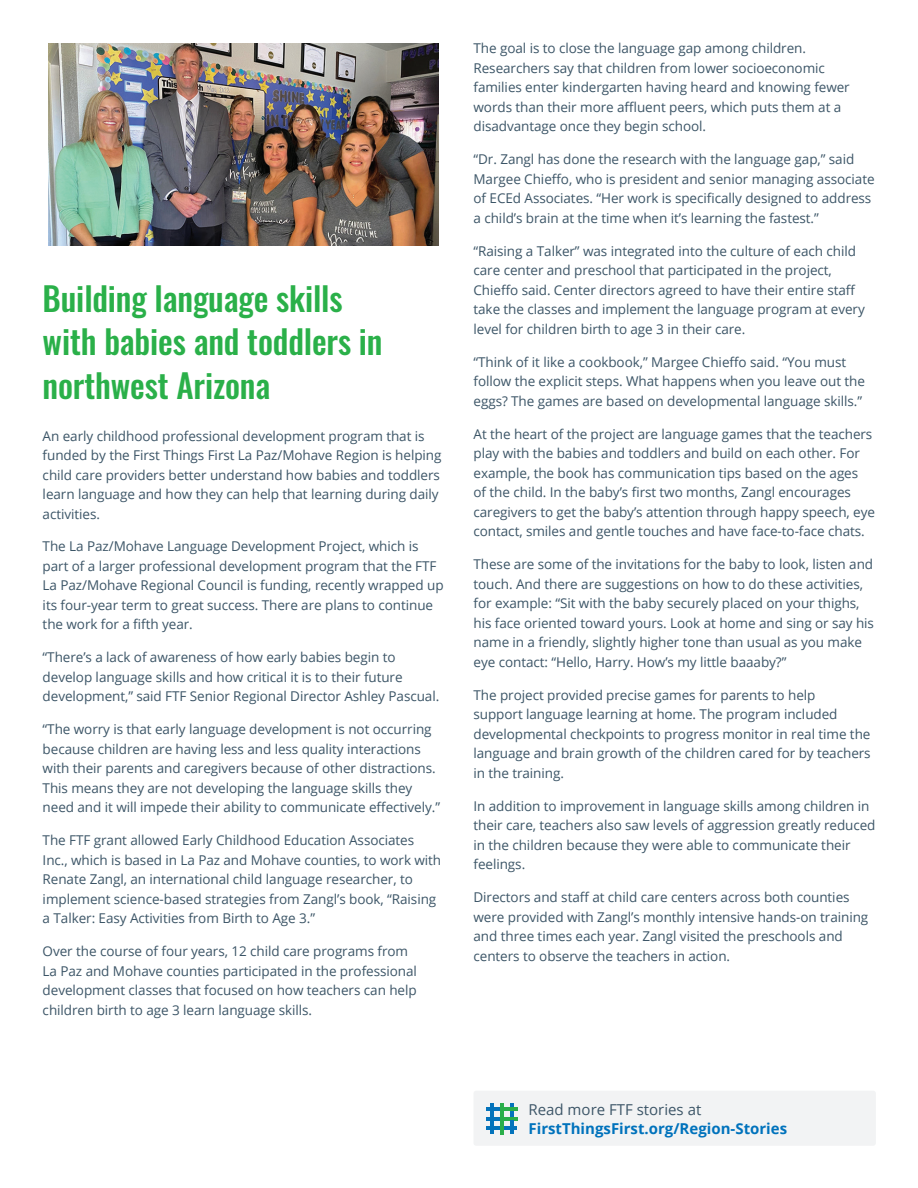
<style>
.page{position:relative;width:918px;height:1188px;background:#fff}
.page>*{position:absolute;margin:0;border:0;box-sizing:border-box;transform-origin:0 0}
.t1{font:500 33px/43.5px "Oswald";letter-spacing:-.005em;color:#2ab049}
.t2{font:700 15px "Open Sans";color:#0072bc}
.t3{font:15px "Open Sans";color:#3c5567}
.t4{font:13.5px/19.5px "Open Sans";letter-spacing:-.005em;color:#3c5567}
</style>
<div class="page">
<img style="left:49px;top:43px;width:390px;height:202px">
<div style="left:474px;top:1091px;width:402px;height:55px;background:#f2f3f4;border-radius:3px"></div>
<svg style="left:487px;top:1103px;width:30px;height:31px"></svg>
<h1 class="t1" style="left:43px;top:278px;width:341px">Building language skills with babies and toddlers in northwest Arizona</h1>
<p class="t4" style="left:43px;top:426px;width:400px">An early childhood professional development program that is funded by the First Things First La Paz/Mohave Region is helping child care providers better understand how babies and toddlers learn language and how they can help that learning during daily activities.</p>
<p class="t4" style="left:43px;top:537px;width:402px">The La Paz/Mohave Language Development Project, which is part of a larger professional development program that the FTF La Paz/Mohave Regional Council is funding, recently wrapped up its four-year term to great success. There are plans to continue the work for a fifth year.</p>
<p class="t4" style="left:43px;top:647px;width:398px">“There’s a lack of awareness of how early babies begin to develop language skills and how critical it is to their future development,” said FTF Senior Regional Director Ashley Pascual.</p>
<p class="t4" style="left:43px;top:719px;width:399px">“The worry is that early language development is not occurring because children are having less and less quality interactions with their parents and caregivers because of other distractions.<br>This means they are not developing the language skills they need and it will impede their ability to communicate effectively.”</p>
<p class="t4" style="left:43px;top:830px;width:400px">The FTF grant allowed Early Childhood Education Associates Inc., which is based in La Paz and Mohave counties, to work with Renate Zangl, an international child language researcher, to implement science-based strategies from Zangl’s book, “Raising a Talker: Easy Activities from Birth to Age 3.”</p>
<p class="t4" style="left:43px;top:941px;width:376px">Over the course of four years, 12 child care programs from La Paz and Mohave counties participated in the professional development classes that focused on how teachers can help children birth to age 3 learn language skills.</p>
<p class="t4" style="left:474px;top:38px;width:378px">The goal is to close the language gap among children.<br>Researchers say that children from lower socioeconomic families enter kindergarten having heard and knowing fewer words than their more affluent peers, which puts them at a disadvantage once they begin school.</p>
<p class="t4" style="left:474px;top:149px;width:403px">“Dr. Zangl has done the research with the language gap,” said Margee Chieffo, who is president and senior managing associate of ECEd Associates. “Her work is specifically designed to address a child’s brain at the time when it’s learning the fastest.”</p>
<p class="t4" style="left:474px;top:241px;width:393px">“Raising a Talker” was integrated into the culture of each child care center and preschool that participated in the project, Chieffo said. Center directors agreed to have their entire staff take the classes and implement the language program at every level for children birth to age 3 in their care.</p>
<p class="t4" style="left:474px;top:352px;width:393px">“Think of it like a cookbook,” Margee Chieffo said. “You must follow the explicit steps. What happens when you leave out the eggs? The games are based on developmental language skills.”</p>
<p class="t4" style="left:474px;top:424px;width:403px">At the heart of the project are language games that the teachers play with the babies and toddlers and build on each other. For example, the book has communication tips based on the ages<br>of the child. In the baby’s first two months, Zangl encourages caregivers to get the baby’s attention through happy speech, eye contact, smiles and gentle touches and have face-to-face chats.</p>
<p class="t4" style="left:474px;top:554px;width:402px">These are some of the invitations for the baby to look, listen and touch. And there are suggestions on how to do these activities, for example: “Sit with the baby securely placed on your thighs, his face oriented toward yours. Look at home and sing or say his name in a friendly, slightly higher tone than usual as you make eye contact: “Hello, Harry. How’s my little baaaby?”</p>
<p class="t4" style="left:474px;top:685px;width:399px">The project provided precise games for parents to help<br>support language learning at home. The program included developmental checkpoints to progress monitor in real time the language and brain growth of the children cared for by teachers in the training.</p>
<p class="t4" style="left:474px;top:796px;width:404px">In addition to improvement in language skills among children in their care, teachers also saw levels of aggression greatly reduced in the children because they were able to communicate their feelings.</p>
<p class="t4" style="left:474px;top:887px;width:396px">Directors and staff at child care centers across both counties were provided with Zangl’s monthly intensive hands-on training and three times each year. Zangl visited the preschools and centers to observe the teachers in action.</p>
<p class="t3" style="left:529px;top:1099px;width:174px">Read more FTF stories at</p>
<p class="t2" style="left:529px;top:1118px;width:260px">FirstThingsFirst.org/Region-Stories</p>
</div>
